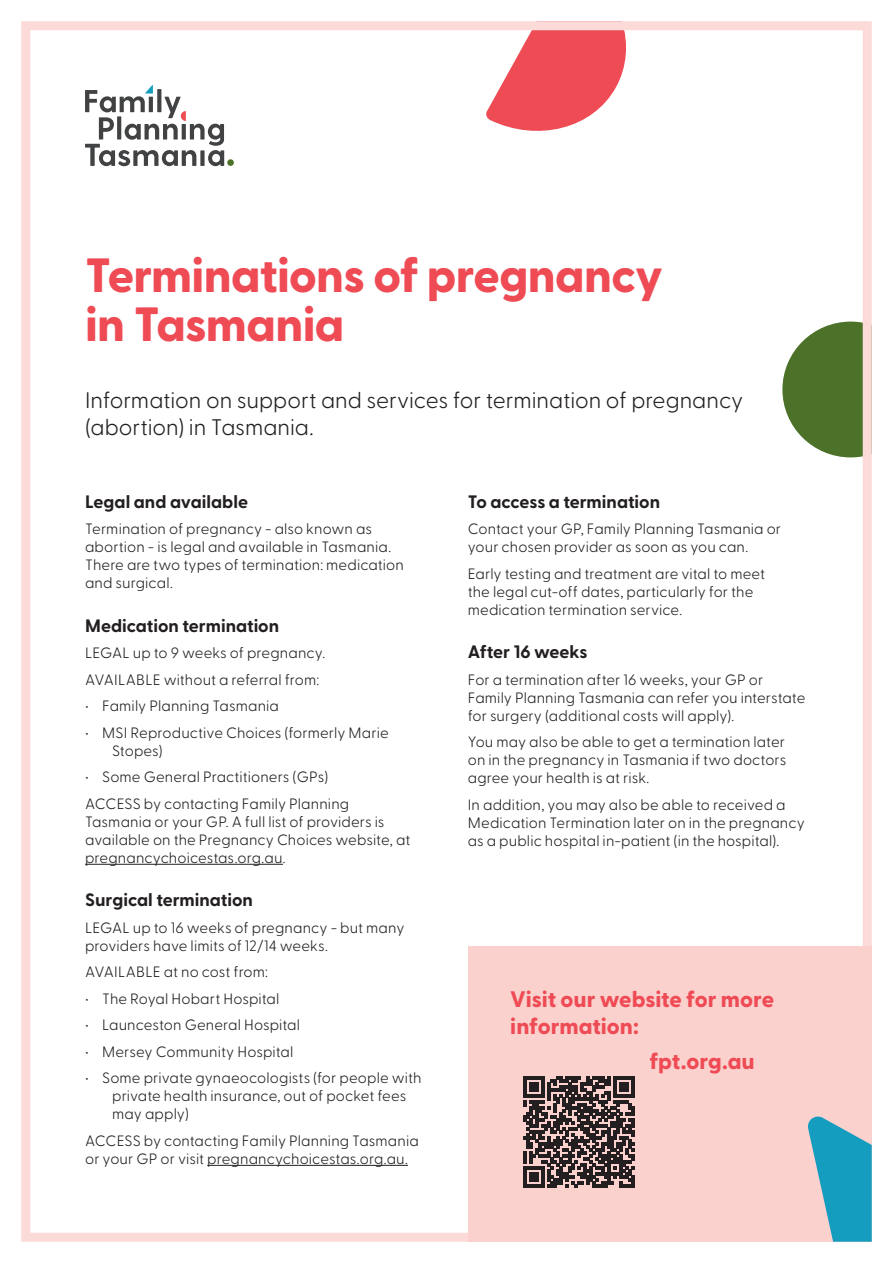
<style>
.page{position:relative;width:893px;height:1263px;background:#fff}
.page>*{position:absolute;margin:0;border:0;box-sizing:border-box;transform-origin:0 0}
.Headline{font:800 48px/49.5px "Greycliff CF";letter-spacing:-.015em;color:#ef4b55}
.Introduction{font:300 22.5px/27px "Greycliff CF";color:#231f20}
.Coloured_subheading{font:800 22.5px/27px "Greycliff CF";letter-spacing:-.005em;color:#ef4b55}
.Title_in_Text{font:700 18px "Greycliff CF";color:#231f20}
.Body{font:300 15px/18px "Greycliff CF";letter-spacing:.005em;color:#231f20}
</style>
<div class="page">
<svg style="left:486px;top:31px;width:140px;height:100px"></svg>
<svg style="left:782px;top:322px;width:80px;height:135px"></svg>
<div style="left:21px;top:21px;width:851px;height:1221px;border:9px solid #fcdad8"></div>
<div style="left:227px;top:159px;width:7px;height:7px;background:#4c722a;border-radius:50%"></div>
<svg style="left:85px;top:85px;width:139px;height:81px"></svg>
<hr style="left:85px;top:864px;width:198px;height:1px;background:#231f20">
<hr style="left:207px;top:1165px;width:201px;height:1px;background:#231f20">
<div style="left:468px;top:946px;width:404px;height:296px;background:#fbd1ce"></div>
<svg style="left:524px;top:1076px;width:111px;height:111px"></svg>
<svg style="left:808px;top:1116px;width:64px;height:126px"></svg>
<p class="Headline" style="left:85px;top:252px;width:579px">Terminations of pregnancy in Tasmania</p>
<p class="Introduction" style="left:85px;top:386px;width:660px">Information on support and services for termination of pregnancy (abortion) in Tasmania.</p>
<p class="Title_in_Text" style="left:85px;top:491px;width:164px">Legal and available</p>
<p class="Body" style="left:85px;top:520px;width:320px">Termination of pregnancy - also known as abortion - is legal and available in Tasmania.<br>There are two types of termination: medication and surgical.</p>
<p class="Title_in_Text" style="left:85px;top:615px;width:196px">Medication termination</p>
<p class="Body" style="left:85px;top:644px;width:242px">LEGAL up to 9 weeks of pregnancy.</p>
<p class="Body" style="left:85px;top:670px;width:236px">AVAILABLE without a referral from:</p>
<p class="Body" style="left:85px;top:697px;width:195px">• Family Planning Tasmania</p>
<p class="Body" style="left:112px;top:723px;width:278px;text-indent:-27px">• MSI Reproductive Choices (formerly Marie<br>Stopes)</p>
<p class="Body" style="left:85px;top:768px;width:245px">• Some General Practitioners (GPs)</p>
<p class="Body" style="left:85px;top:795px;width:327px">ACCESS by contacting Family Planning Tasmania or your GP. A full list of providers is available on the Pregnancy Choices website, at pregnancychoicestas.org.au.</p>
<p class="Title_in_Text" style="left:85px;top:889px;width:169px">Surgical termination</p>
<p class="Body" style="left:85px;top:919px;width:321px">LEGAL up to 16 weeks of pregnancy - but many providers have limits of 12/14 weeks.</p>
<p class="Body" style="left:85px;top:963px;width:184px">AVAILABLE at no cost from:</p>
<p class="Body" style="left:85px;top:990px;width:196px">• The Royal Hobart Hospital</p>
<p class="Body" style="left:85px;top:1016px;width:216px">• Launceston General Hospital</p>
<p class="Body" style="left:85px;top:1043px;width:210px">• Mersey Community Hospital</p>
<p class="Body" style="left:112px;top:1069px;width:311px;text-indent:-27px">• Some private gynaeocologists (for people with private health insurance, out of pocket fees may apply)</p>
<p class="Body" style="left:85px;top:1132px;width:335px">ACCESS by contacting Family Planning Tasmania or your GP or visit pregnancychoicestas.org.au.</p>
<p class="Title_in_Text" style="left:468px;top:491px;width:194px">To access a termination</p>
<p class="Body" style="left:468px;top:520px;width:315px">Contact your GP, Family Planning Tasmania or your chosen provider as soon as you can.</p>
<p class="Body" style="left:468px;top:564px;width:299px">Early testing and treatment are vital to meet the legal cut-off dates, particularly for the medication termination service.</p>
<p class="Title_in_Text" style="left:468px;top:641px;width:121px">After 16 weeks</p>
<p class="Body" style="left:468px;top:670px;width:339px">For a termination after 16 weeks, your GP or<br>Family Planning Tasmania can refer you interstate for surgery (additional costs will apply).</p>
<p class="Body" style="left:468px;top:733px;width:320px;text-align:justify">You may also be able to get a termination later on in the pregnancy in Tasmania if two doctors agree your health is at risk.</p>
<p class="Body" style="left:468px;top:795px;width:339px">In addition, you may also be able to received a<br>Medication Termination later on in the pregnancy as a public hospital in-patient (in the hospital).</p>
<p class="Coloured_subheading" style="left:510px;top:986px;width:265px">Visit our website for more information:</p>
<p class="Coloured_subheading" style="left:650px;top:1048px;width:107px">fpt.org.au</p>
</div>
